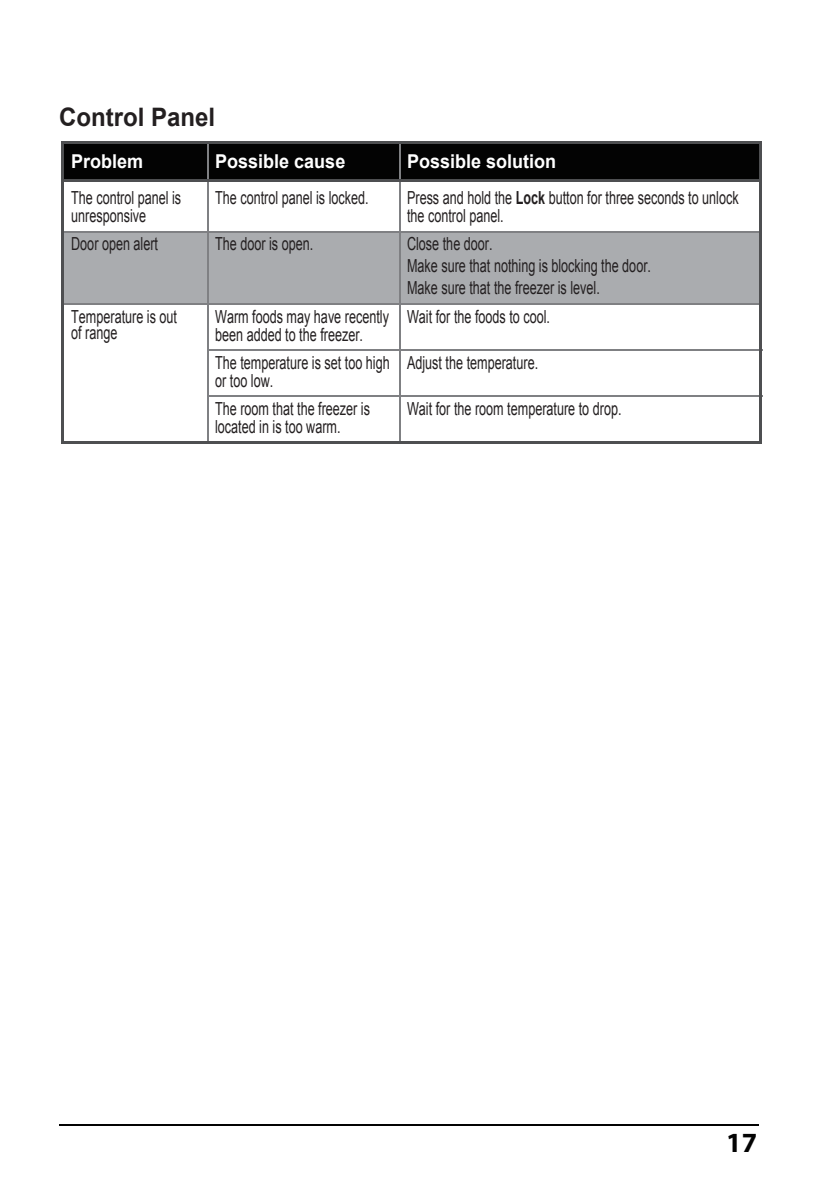
<style>
.page{position:relative;width:823px;height:1191px;background:#fff}
.page>*{position:absolute;margin:0;border:0;box-sizing:border-box;transform-origin:0 0}
.t1{font:700 27.8px "Myriad Pro";color:#030303}
.t2{font:700 25.4px "Arial";color:#231f20;scale:.94 1}
.t3{font:700 19px "Arial";color:#fff;scale:.94 1}
.t4{font:18px/18px "Arial";color:#231f20;scale:.7 1}
.s1{font-weight:700}
</style>
<div class="page">
<hr style="left:59px;top:1123px;width:699px;height:2px;background:#030303">
<div style="left:63px;top:142px;width:144px;height:39px;background:#030303"></div>
<div style="left:207px;top:142px;width:192px;height:39px;background:#030303"></div>
<div style="left:399px;top:142px;width:360px;height:39px;background:#030303"></div>
<div style="left:63px;top:232px;width:144px;height:72px;background:#aaacaf"></div>
<div style="left:207px;top:232px;width:192px;height:72px;background:#aaacaf"></div>
<div style="left:399px;top:232px;width:360px;height:72px;background:#aaacaf"></div>
<hr style="left:207px;top:141px;width:1px;height:302px;background:#7f8083">
<hr style="left:399px;top:141px;width:1px;height:302px;background:#7f8083">
<hr style="left:61px;top:179px;width:700px;height:3px;background:#4e4f51">
<hr style="left:61px;top:232px;width:700px;height:1px;background:#7f8083">
<hr style="left:61px;top:304px;width:700px;height:1px;background:#7f8083">
<hr style="left:207px;top:350px;width:554px;height:1px;background:#7f8083">
<hr style="left:207px;top:395px;width:554px;height:2px;background:#7f8083">
<hr style="left:61px;top:141px;width:3px;height:302px;background:#4e4f51">
<hr style="left:758px;top:141px;width:3px;height:302px;background:#4e4f51">
<hr style="left:61px;top:141px;width:700px;height:3px;background:#4e4f51">
<hr style="left:61px;top:441px;width:700px;height:3px;background:#4e4f51">
<h2 class="t2" style="left:59px;top:100px;width:167px">Control Panel</h2>
<p class="t3" style="left:71px;top:149px;width:78px">Problem</p>
<p class="t3" style="left:215px;top:149px;width:140px">Possible cause</p>
<p class="t4" style="left:71px;top:189px;width:159px">The control panel is unresponsive</p>
<p class="t4" style="left:71px;top:235px;width:126px">Door open alert</p>
<p class="t4" style="left:71px;top:310px;width:153px;line-height:15.2px">Temperature is out of range</p>
<p class="t4" style="left:215px;top:189px;width:221px">The control panel is locked.</p>
<p class="t4" style="left:215px;top:235px;width:142px">The door is open.</p>
<p class="t4" style="left:215px;top:308px;width:250px">Warm foods may have recently been added to the freezer.</p>
<p class="t4" style="left:215px;top:353px;width:251px">The temperature is set too high or too low.</p>
<p class="t4" style="left:215px;top:399px;width:223px">The room that the freezer is located in is too warm.</p>
<p class="t3" style="left:407px;top:149px;width:160px">Possible solution</p>
<p class="t4" style="left:407px;top:189px;width:475px">Press and hold the <span class="s1">Lock</span> button for three seconds to unlock the control panel.</p>
<p class="t4" style="left:407px;top:233px;width:350px;line-height:22px">Close the door.<br>Make sure that nothing is blocking the door.<br>Make sure that the freezer is level.</p>
<p class="t4" style="left:407px;top:308px;width:206px">Wait for the foods to cool.</p>
<p class="t4" style="left:407px;top:353px;width:189px">Adjust the temperature.</p>
<p class="t4" style="left:407px;top:399px;width:308px">Wait for the room temperature to drop.</p>
<h1 class="t1" style="left:725px;top:1124px;width:33px">17</h1>
</div>
